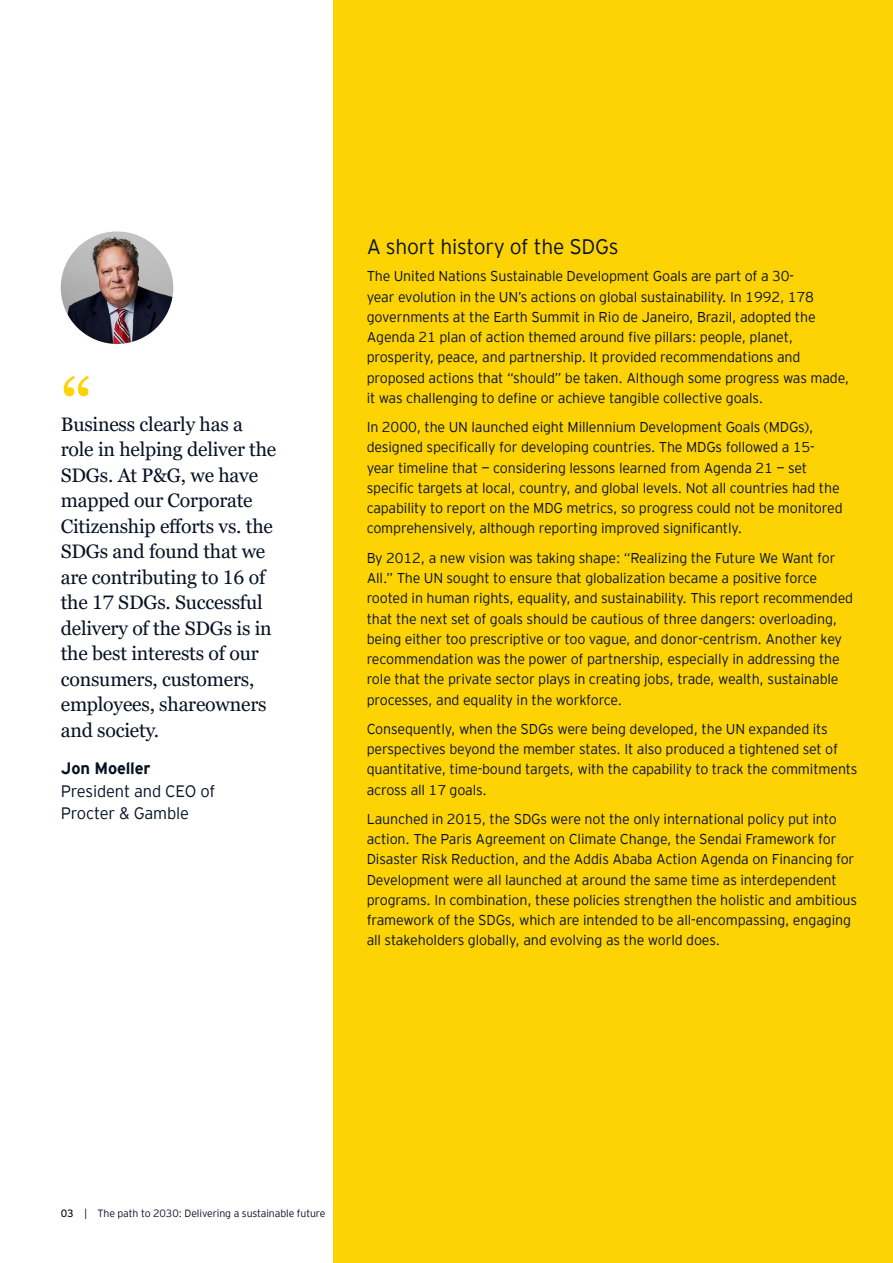
<style>
.page{position:relative;width:893px;height:1263px;background:#fff}
.page>*{position:absolute;margin:0;border:0;box-sizing:border-box;transform-origin:0 0}
.Callout_EY{font:78px "Georgia Pro";color:#fed304}
.Headline_2{font:300 21px "EY Interstate";letter-spacing:-.01em;color:#071224}
.Callout_Gerogea{font:19.5px/25.5px "Georgia Pro";letter-spacing:-.01em;color:#071224}
.Callout_EY-2{font:300 16.5px/22.5px "EY Interstate";letter-spacing:-.01em;color:#071224}
.Callout_EY-3{font:700 16.5px "EY Interstate";letter-spacing:-.01em;color:#071224}
.Body_copy{font:300 14.25px/20.2px "EY Interstate";letter-spacing:-.01em;color:#071224}
.Document_title_Addit{font:300 10.5px "EY Interstate";letter-spacing:-.01em;color:#071224}
.t1{font:10.5px "EY Interstate";color:#071224}
</style>
<div class="page">
<div style="left:333px;top:0;width:560px;height:1263px;background:#fed304"></div>
<img style="left:61px;top:231px;width:112px;height:113px;border-radius:56px">
<p class="Callout_EY" style="left:61px;top:362px;width:33px">“</p>
<p class="Callout_Gerogea" style="left:61px;top:412px;width:217px">Business clearly has a role in helping deliver the<br>SDGs. At P&amp;G, we have mapped our Corporate<br>Citizenship efforts vs. the<br>SDGs and found that we are contributing to 16 of the 17 SDGs. Successful delivery of the SDGs is in the best interests of our consumers, customers, employees, shareowners and society.</p>
<p class="Callout_EY-3" style="left:61px;top:757px;width:91px">Jon Moeller</p>
<p class="Callout_EY-2" style="left:61px;top:779px;width:156px">President and CEO of<br>Procter &amp; Gamble</p>
<p class="Headline_2" style="left:367px;top:232px;width:253px">A short history of the SDGs</p>
<p class="Body_copy" style="left:367px;top:265px;width:484px">The United Nations Sustainable Development Goals are part of a 30-<br>year evolution in the UN’s actions on global sustainability. In 1992, 178 governments at the Earth Summit in Rio de Janeiro, Brazil, adopted the Agenda 21 plan of action themed around five pillars: people, planet, prosperity, peace, and partnership. It provided recommendations and proposed actions that “should” be taken. Although some progress was made, it was challenging to define or achieve tangible collective goals.</p>
<p class="Body_copy" style="left:367px;top:416px;width:477px">In 2000, the UN launched eight Millennium Development Goals (MDGs), designed specifically for developing countries. The MDGs followed a 15- year timeline that — considering lessons learned from Agenda 21 — set specific targets at local, country, and global levels. Not all countries had the capability to report on the MDG metrics, so progress could not be monitored comprehensively, although reporting improved significantly.</p>
<p class="Body_copy" style="left:367px;top:547px;width:488px">By 2012, a new vision was taking shape: “Realizing the Future We Want for All.” The UN sought to ensure that globalization became a positive force rooted in human rights, equality, and sustainability. This report recommended that the next set of goals should be cautious of three dangers: overloading, being either too prescriptive or too vague, and donor-centrism. Another key recommendation was the power of partnership, especially in addressing the role that the private sector plays in creating jobs, trade, wealth, sustainable processes, and equality in the workforce.</p>
<p class="Body_copy" style="left:367px;top:718px;width:492px">Consequently, when the SDGs were being developed, the UN expanded its perspectives beyond the member states. It also produced a tightened set of quantitative, time-bound targets, with the capability to track the commitments across all 17 goals.</p>
<p class="Body_copy" style="left:367px;top:808px;width:492px">Launched in 2015, the SDGs were not the only international policy put into action. The Paris Agreement on Climate Change, the Sendai Framework for Disaster Risk Reduction, and the Addis Ababa Action Agenda on Financing for Development were all launched at around the same time as interdependent programs. In combination, these policies strengthen the holistic and ambitious framework of the SDGs, which are intended to be all-encompassing, engaging all stakeholders globally, and evolving as the world does.</p>
<p class="t1" style="left:61px;top:1206px;width:14px">03</p>
<p class="Document_title_Addit" style="left:84px;top:1206px;width:243px">| The path to 2030: Delivering a sustainable future</p>
</div>
